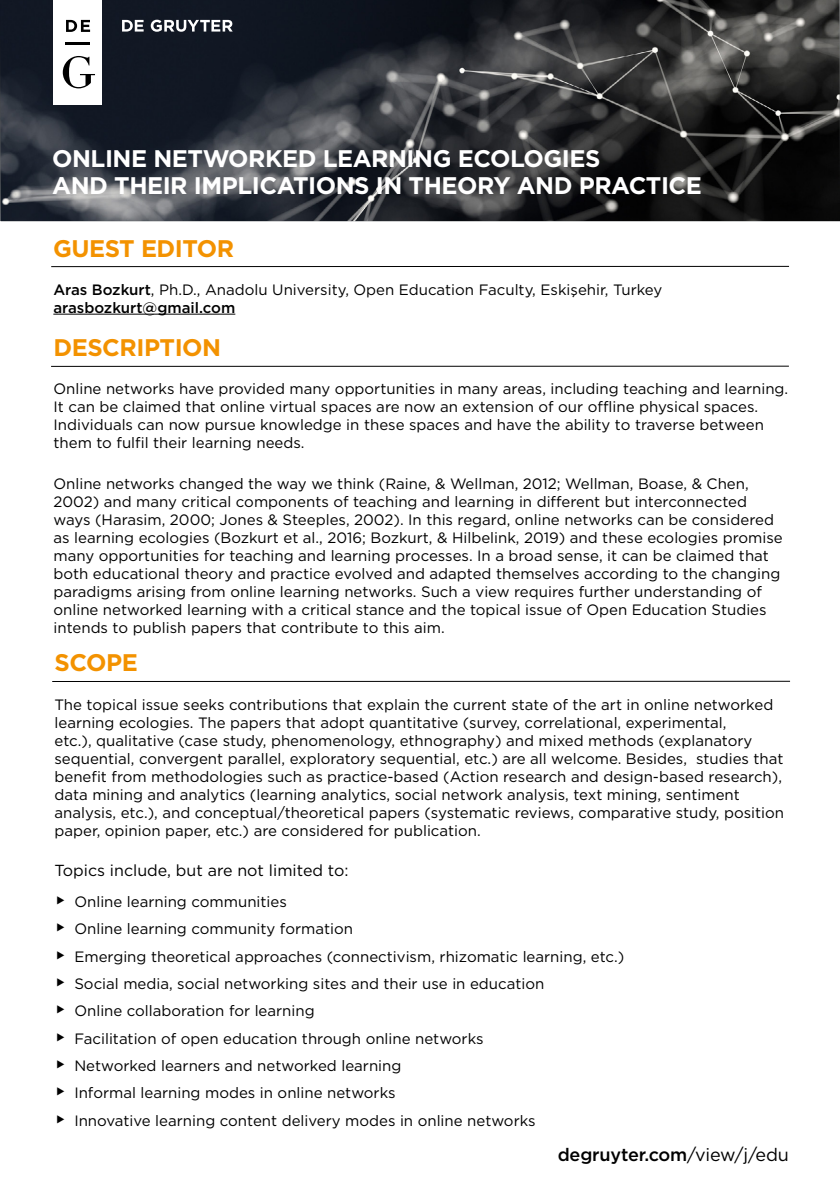
<style>
.page{position:relative;width:840px;height:1191px;background:#fff}
.page>*{position:absolute;margin:0;border:0;box-sizing:border-box;transform-origin:0 0}
.t1{font:700 24px/27px "Gotham";letter-spacing:-.02em;color:#fff}
.t2{font:700 24px "Gotham";letter-spacing:-.02em;color:#f39200}
.t3{font:500 18px "Gotham";letter-spacing:-.01em;color:#000}
.t4{font:16px "Gotham";color:#000}
.t5{font:15px/18px "Gotham";color:#000}
.s1{font-weight:500}
.s2{font-weight:400}
</style>
<div class="page">
<img style="left:0;top:0;width:839px;height:221px">
<hr style="left:51px;top:366px;width:737px;height:1px;background:#000">
<div style="left:54px;top:0;width:48px;height:104px;background:#fff"></div>
<hr style="left:66px;top:43px;width:24px;height:2px;background:#000">
<svg style="left:66px;top:20px;width:24px;height:12px"></svg>
<svg style="left:63px;top:56px;width:32px;height:32px"></svg>
<svg style="left:122px;top:20px;width:110px;height:12px"></svg>
<hr style="left:51px;top:266px;width:737px;height:1px;background:#000">
<hr style="left:53px;top:314px;width:182px;height:1px;background:#000">
<hr style="left:52px;top:681px;width:737px;height:1px;background:#000">
<h1 class="t1" style="left:52px;top:145px;width:651px">ONLINE NETWORKED LEARNING ECOLOGIES<br>AND THEIR IMPLICATIONS IN THEORY AND PRACTICE</h1>
<h1 class="t2" style="left:53px;top:233px;width:183px">GUEST EDITOR</h1>
<p class="t5" style="left:53px;top:280px;width:610px"><span class="s1">Aras Bozkurt</span>, Ph.D., Anadolu University, Open Education Faculty, Eskişehir, Turkey <span class="s1">arasbozkurt@gmail.com</span></p>
<h1 class="t2" style="left:53px;top:332px;width:169px">DESCRIPTION</h1>
<p class="t5" style="left:53px;top:380px;width:735px">Online networks have provided many opportunities in many areas, including teaching and learning.<br>It can be claimed that online virtual spaces are now an extension of our offline physical spaces.<br>Individuals can now pursue knowledge in these spaces and have the ability to traverse between them to fulfil their learning needs.</p>
<p class="t5" style="left:53px;top:474px;width:730px">Online networks changed the way we think (Raine, &amp; Wellman, 2012; Wellman, Boase, &amp; Chen, 2002) and many critical components of teaching and learning in different but interconnected ways (Harasim, 2000; Jones &amp; Steeples, 2002). In this regard, online networks can be considered as learning ecologies (Bozkurt et al., 2016; Bozkurt, &amp; Hilbelink, 2019) and these ecologies promise many opportunities for teaching and learning processes. In a broad sense, it can be claimed that both educational theory and practice evolved and adapted themselves according to the changing paradigms arising from online learning networks. Such a view requires further understanding of online networked learning with a critical stance and the topical issue of Open Education Studies intends to publish papers that contribute to this aim.</p>
<h1 class="t2" style="left:54px;top:647px;width:85px">SCOPE</h1>
<p class="t5" style="left:54px;top:695px;width:730px">The topical issue seeks contributions that explain the current state of the art in online networked learning ecologies. The papers that adopt quantitative (survey, correlational, experimental,<br>etc.), qualitative (case study, phenomenology, ethnography) and mixed methods (explanatory sequential, convergent parallel, exploratory sequential, etc.) are all welcome. Besides, studies that benefit from methodologies such as practice-based (Action research and design-based research), data mining and analytics (learning analytics, social network analysis, text mining, sentiment analysis, etc.), and conceptual/theoretical papers (systematic reviews, comparative study, position paper, opinion paper, etc.) are considered for publication.</p>
<p class="t4" style="left:54px;top:860px;width:295px">Topics include, but are not limited to:</p>
<p class="t5" style="left:74px;top:887px;width:551px;line-height:27.4px">Online learning communities<br>Online learning community formation<br>Emerging theoretical approaches (connectivism, rhizomatic learning, etc.)<br>Social media, social networking sites and their use in education<br>Online collaboration for learning<br>Facilitation of open education through online networks<br>Networked learners and networked learning<br>Informal learning modes in online networks<br>Innovative learning content delivery modes in online networks</p>
<p class="t3" style="left:557px;top:1142px;width:232px">degruyter.com<span class="s2">/view/j/edu</span></p>
</div>
